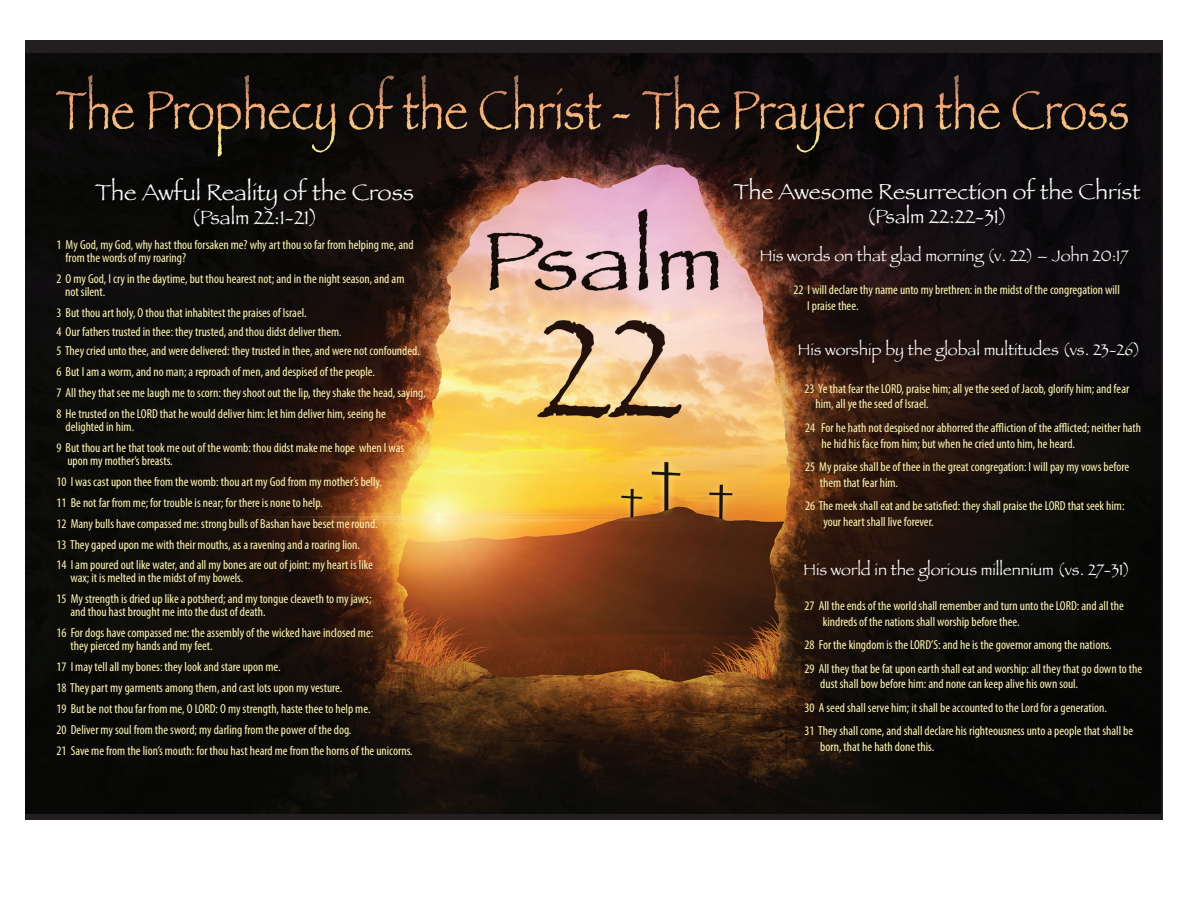
<style>
.page{position:relative;width:1188px;height:918px;background:#fff}
.page>*{position:absolute;margin:0;border:0;box-sizing:border-box;transform-origin:0 0}
.t1{font:23.55px "Papyrus";color:#fff}
.t2{font:22.65px "Papyrus";color:#fff}
.t3{font:20.1px "Papyrus";color:#fff}
.t4{font:16.35px "Papyrus";color:#fff}
.t5{font:condensed 13.05px/20.9px "Myriad Pro";color:#fff8b2}
</style>
<div class="page">
<div style="left:25px;top:40px;width:1138px;height:780px;background:#231f20"></div>
<img style="left:25px;top:53px;width:1136px;height:761px">
<h1 class="t1" style="left:95px;top:178px;width:320px">The Awful Reality of the Cross</h1>
<h3 class="t3" style="left:191px;top:205px;width:128px">(Psalm 22:1-21)</h3>
<p class="t5" style="left:66px;top:238px;width:350px;line-height:13px;text-indent:-9px">1 My God, my God, why hast thou forsaken me? why art thou so far from helping me, and from the words of my roaring?</p>
<p class="t5" style="left:65px;top:272px;width:341px;line-height:13px;text-indent:-9px">2 O my God, I cry in the daytime, but thou hearest not; and in the night season, and am not silent.</p>
<p class="t5" style="left:57px;top:303px;width:365px;line-height:19.2px">3 But thou art holy, O thou that inhabitest the praises of Israel.<br>4 Our fathers trusted in thee: they trusted, and thou didst deliver them.<br>5 They cried unto thee, and were delivered: they trusted in thee, and were not confounded.</p>
<p class="t5" style="left:57px;top:361px;width:371px">6 But I am a worm, and no man; a reproach of men, and despised of the people.<br>7 All they that see me laugh me to scorn: they shoot out the lip, they shake the head, saying,<br>8 He trusted on the LORD that he would deliver him: let him deliver him, seeing he</p>
<p class="t5" style="left:57px;top:416px;width:349px;text-indent:9px">delighted in him.<br>9 But thou art he that took me out of the womb: thou didst make me hope when I was</p>
<p class="t5" style="left:57px;top:450px;width:327px;text-indent:11px">upon my mother’s breasts.<br>10 I was cast upon thee from the womb: thou art my God from my mother’s belly.<br>11 Be not far from me; for trouble is near; for there is none to help.<br>12 Many bulls have compassed me: strong bulls of Bashan have beset me round.<br>13 They gaped upon me with their mouths, as a ravening and a roaring lion.<br>14 I am poured out like water, and all my bones are out of joint: my heart is like</p>
<p class="t5" style="left:57px;top:568px;width:317px;text-indent:14px">wax; it is melted in the midst of my bowels.<br>15 My strength is dried up like a potsherd; and my tongue cleaveth to my jaws;</p>
<p class="t5" style="left:57px;top:602px;width:318px;text-indent:14px">and thou hast brought me into the dust of death.<br>16 For dogs have compassed me: the assembly of the wicked have inclosed me:</p>
<p class="t5" style="left:57px;top:636px;width:358px;text-indent:14px">they pierced my hands and my feet.<br>17 I may tell all my bones: they look and stare upon me.<br>18 They part my garments among them, and cast lots upon my vesture.<br>19 But be not thou far from me, O LORD: O my strength, haste thee to help me.<br>20 Deliver my soul from the sword; my darling from the power of the dog.<br>21 Save me from the lion’s mouth: for thou hast heard me from the horns of the unicorns.</p>
<h2 class="t2" style="left:734px;top:178px;width:408px">The Awesome Resurrection of the Christ</h2>
<h3 class="t3" style="left:866px;top:204px;width:143px">(Psalm 22:22-31)</h3>
<p class="t4" style="left:760px;top:246px;width:370px">His words on that glad morning (v. 22) – John 20:17</p>
<p class="t5" style="left:807px;top:282px;width:314px;line-height:15.8px;text-indent:-14px">22 I will declare thy name unto my brethren: in the midst of the congregation will<br>I praise thee.</p>
<p class="t4" style="left:798px;top:340px;width:344px">His worship by the global multitudes (vs. 23-26)</p>
<p class="t5" style="left:815px;top:380px;width:315px;line-height:15.8px;text-indent:-11px">23 Ye that fear the LORD, praise him; all ye the seed of Jacob, glorify him; and fear him, all ye the seed of Israel.</p>
<p class="t5" style="left:822px;top:420px;width:321px;line-height:15.8px;text-indent:-17px">24 For he hath not despised nor abhorred the affliction of the afflicted; neither hath he hid his face from him; but when he cried unto him, he heard.</p>
<p class="t5" style="left:820px;top:459px;width:311px;line-height:15.8px;text-indent:-15px">25 My praise shall be of thee in the great congregation: I will pay my vows before them that fear him.</p>
<p class="t5" style="left:823px;top:498px;width:303px;line-height:15.8px;text-indent:-18px">26 The meek shall eat and be satisfied: they shall praise the LORD that seek him: your heart shall live forever.</p>
<p class="t4" style="left:803px;top:560px;width:328px">His world in the glorious millennium (vs. 27-31)</p>
<p class="t5" style="left:823px;top:598px;width:303px;line-height:15.8px;text-indent:-18px">27 All the ends of the world shall remember and turn unto the LORD: and all the kindreds of the nations shall worship before thee.</p>
<p class="t5" style="left:805px;top:633px;width:339px;line-height:23.5px">28 For the kingdom is the LORD’S: and he is the governor among the nations.<br>29 All they that be fat upon earth shall eat and worship: all they that go down to the</p>
<p class="t5" style="left:805px;top:672px;width:330px;line-height:23.5px;text-indent:16px">dust shall bow before him: and none can keep alive his own soul.<br>30 A seed shall serve him; it shall be accounted to the Lord for a generation.<br>31 They shall come, and shall declare his righteousness unto a people that shall be</p>
<p class="t5" style="left:820px;top:736px;width:116px">born, that he hath done this.</p>
</div>
